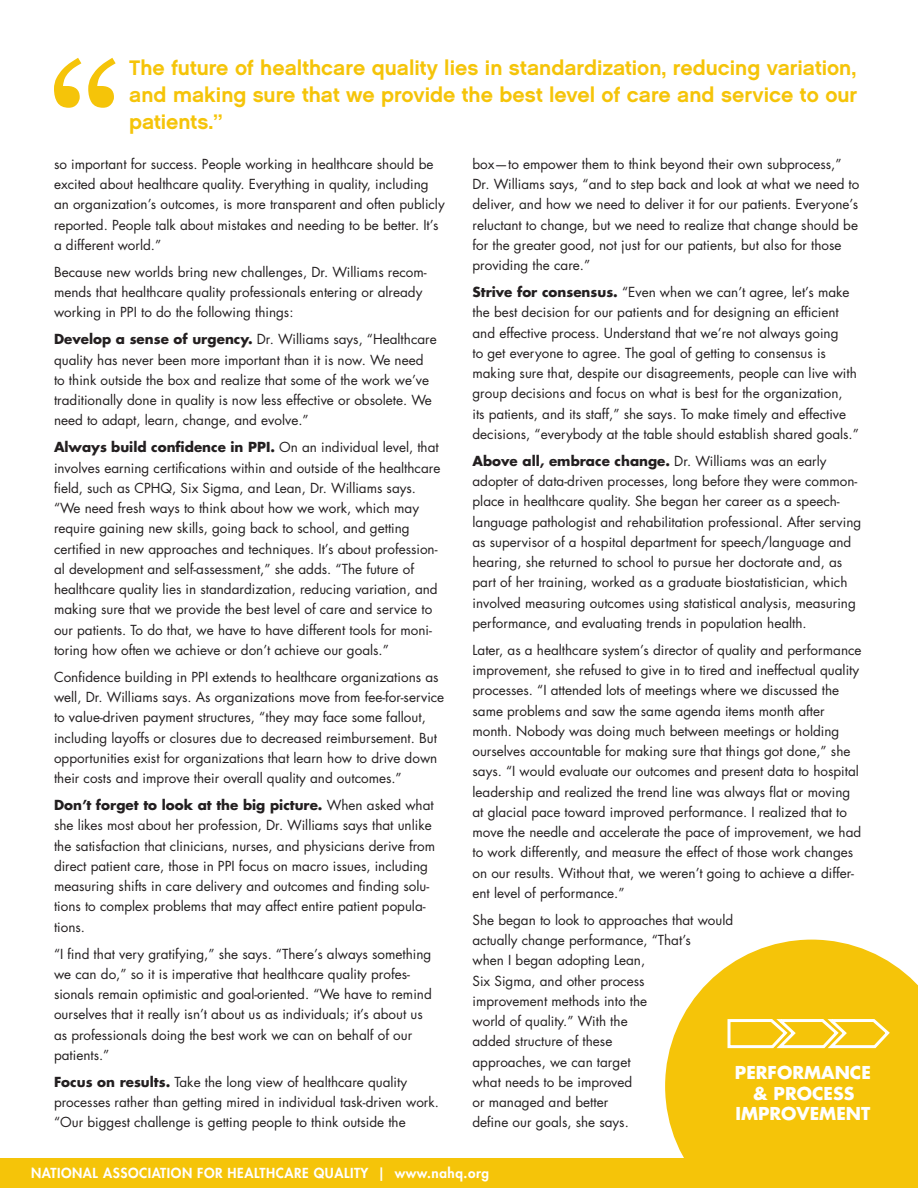
<style>
.page{position:relative;width:918px;height:1188px;background:#fff}
.page>*{position:absolute;margin:0;border:0;box-sizing:border-box;transform-origin:0 0}
.Callout{font:21px/27px "Chalet New York Nineteen Sixty";color:#f5c409;text-align:justify}
.t1{font:700 17.25px/20.7px "Futura Std";color:#fff;text-align:center}
.Body_text_no_indent{font:13.5px/20.2px "Futura Std";color:#231f20}
.t2{font:800 13.5px "Futura Std";letter-spacing:.04em;color:#fff}
.s1{font-weight:700}
</style>
<div class="page">
<svg style="left:665px;top:940px;width:253px;height:218px;background:#f6cb29"></svg>
<div style="left:0;top:1158px;width:918px;height:30px;background:#f5c409"></div>
<svg style="left:726px;top:1016px;width:166px;height:34px"></svg>
<svg style="left:54px;top:58px;width:62px;height:50px"></svg>
<p class="Callout" style="left:129px;top:53px;width:730px">The future of healthcare quality lies in standardization, reducing variation, and making sure that we provide the best level of care and service to our patients.”</p>
<p class="Body_text_no_indent" style="left:54px;top:154px;width:392px">so important for success. People working in healthcare should be excited about healthcare quality. Everything in quality, including an organization’s outcomes, is more transparent and often publicly reported. People talk about mistakes and needing to be better. It’s a different world.”</p>
<p class="Body_text_no_indent" style="left:54px;top:262px;width:374px">Because new worlds bring new challenges, Dr. Williams recom&shy;mends that healthcare quality professionals entering or already working in PPI to do the following things:</p>
<p class="Body_text_no_indent" style="left:54px;top:330px;width:384px"><span class="s1">Develop a sense of urgency.</span> Dr. Williams says, “Healthcare quality has never been more important than it is now. We need to think outside the box and realize that some of the work we’ve traditionally done in quality is now less effective or obsolete. We need to adapt, learn, change, and evolve.”</p>
<p class="Body_text_no_indent" style="left:54px;top:438px;width:388px"><span class="s1">Always build confidence in PPI.</span> On an individual level, that involves earning certifications within and outside of the healthcare field, such as CPHQ, Six Sigma, and Lean, Dr. Williams says. “We need fresh ways to think about how we work, which may require gaining new skills, going back to school, and getting certified in new approaches and techniques. It’s about profession&shy;al development and self-assessment,” she adds. “The future of healthcare quality lies in standardization, reducing variation, and making sure that we provide the best level of care and service to our patients. To do that, we have to have different tools for moni&shy;toring how often we achieve or don’t achieve our goals.”</p>
<p class="Body_text_no_indent" style="left:54px;top:667px;width:392px">Confidence building in PPI extends to healthcare organizations as well, Dr. Williams says. As organizations move from fee-for-service to value-driven payment structures, “they may face some fallout, including layoffs or closures due to decreased reimbursement. But opportunities exist for organizations that learn how to drive down their costs and improve their overall quality and outcomes.”</p>
<p class="Body_text_no_indent" style="left:54px;top:795px;width:383px"><span class="s1">Don’t forget to look at the big picture.</span> When asked what she likes most about her profession, Dr. Williams says that unlike the satisfaction that clinicians, nurses, and physicians derive from direct patient care, those in PPI focus on macro issues, including measuring shifts in care delivery and outcomes and finding solu&shy;tions to complex problems that may affect entire patient popula&shy;tions.</p>
<p class="Body_text_no_indent" style="left:54px;top:944px;width:379px">“I find that very gratifying,” she says. “There’s always something we can do,” so it is imperative that healthcare quality profes&shy;sionals remain optimistic and goal-oriented. “We have to remind ourselves that it really isn’t about us as individuals; it’s about us as professionals doing the best work we can on behalf of our patients.”</p>
<p class="Body_text_no_indent" style="left:54px;top:1072px;width:386px"><span class="s1">Focus on results.</span> Take the long view of healthcare quality processes rather than getting mired in individual task-driven work. “Our biggest challenge is getting people to think outside the</p>
<p class="Body_text_no_indent" style="left:472px;top:154px;width:388px">box—to empower them to think beyond their own subprocess,” Dr. Williams says, “and to step back and look at what we need to deliver, and how we need to deliver it for our patients. Everyone’s reluctant to change, but we need to realize that change should be for the greater good, not just for our patients, but also for those providing the care.”</p>
<p class="Body_text_no_indent" style="left:472px;top:282px;width:388px"><span class="s1">Strive for consensus.</span> “Even when we can’t agree, let’s make the best decision for our patients and for designing an efficient and effective process. Understand that we’re not always going<br>to get everyone to agree. The goal of getting to consensus is making sure that, despite our disagreements, people can live with group decisions and focus on what is best for the organization,<br>its patients, and its staff,” she says. To make timely and effective decisions, “everybody at the table should establish shared goals.”</p>
<p class="Body_text_no_indent" style="left:472px;top:451px;width:390px"><span class="s1">Above all, embrace change.</span> Dr. Williams was an early adopter of data-driven processes, long before they were common&shy;place in healthcare quality. She began her career as a speech&shy;language pathologist and rehabilitation professional. After serving as supervisor of a hospital department for speech/language and hearing, she returned to school to pursue her doctorate and, as part of her training, worked as a graduate biostatistician, which involved measuring outcomes using statistical analysis, measuring performance, and evaluating trends in population health.</p>
<p class="Body_text_no_indent" style="left:472px;top:640px;width:391px">Later, as a healthcare system’s director of quality and performance improvement, she refused to give in to tired and ineffectual quality processes. “I attended lots of meetings where we discussed the same problems and saw the same agenda items month after month. Nobody was doing much between meetings or holding ourselves accountable for making sure that things got done,” she says. “I would evaluate our outcomes and present data to hospital leadership and realized the trend line was always flat or moving at glacial pace toward improved performance. I realized that to move the needle and accelerate the pace of improvement, we had to work differently, and measure the effect of those work changes on our results. Without that, we weren’t going to achieve a differ&shy;ent level of performance.”</p>
<p class="Body_text_no_indent" style="left:472px;top:910px;width:262px">She began to look to approaches that would actually change performance, “That’s<br>when I began adopting Lean,<br>Six Sigma, and other process<br>improvement methods into the<br>world of quality.” With the<br>added structure of these<br>approaches, we can target<br>what needs to be improved<br>or managed and better<br>define our goals, she says.</p>
<p class="t1" style="left:735px;top:1062px;width:137px">PERFORMANCE &amp; PROCESS<br>IMPROVEMENT</p>
<p class="t2" style="left:31px;top:1164px;width:459px">NATIONAL ASSOCIATION FOR HEALTHCARE QUALITY | www.nahq.org</p>
</div>
